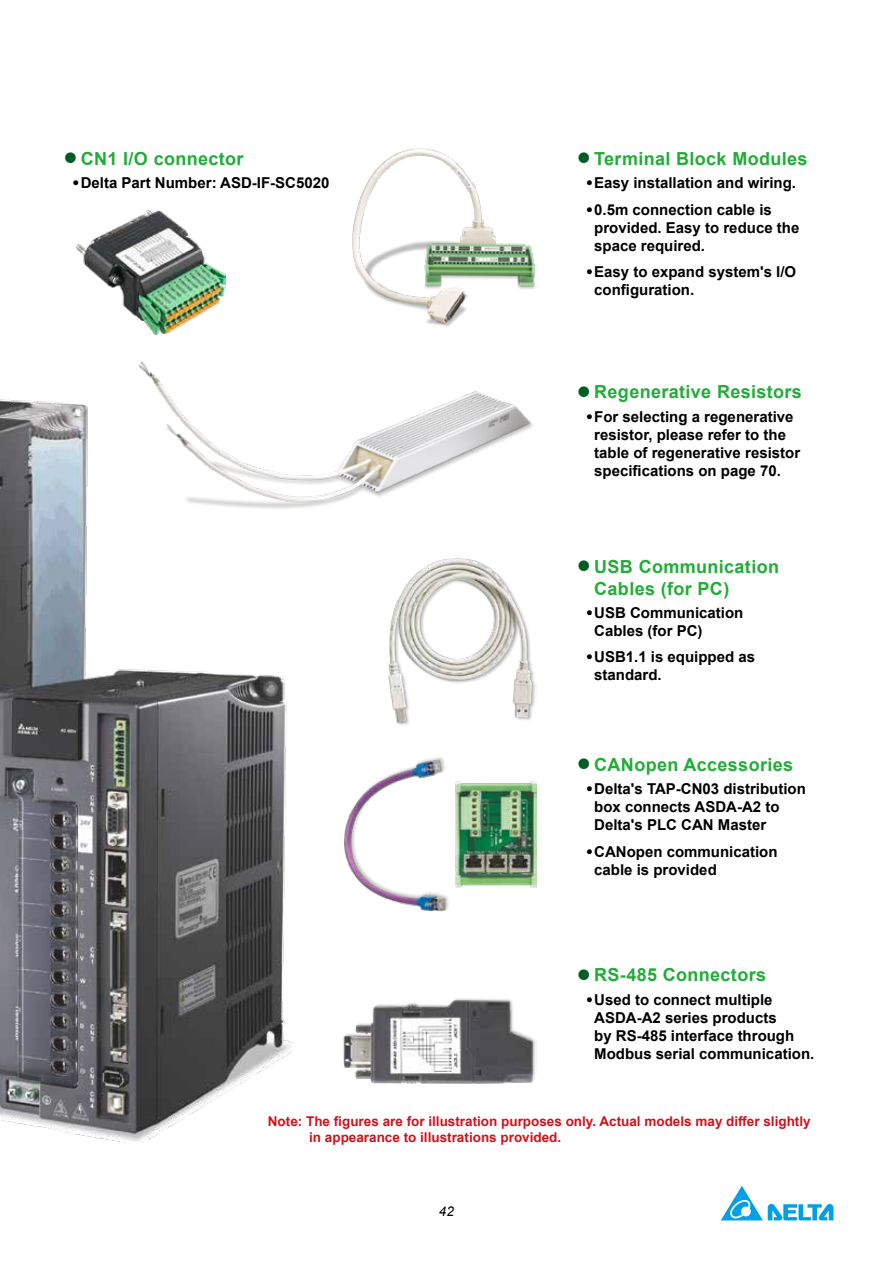
<style>
.page{position:relative;width:893px;height:1263px;background:#fff}
.page>*{position:absolute;margin:0;border:0;box-sizing:border-box;transform-origin:0 0}
.t1{font:700 18px/21.6px "Arial";letter-spacing:.02em;color:#22ac38}
.t2{font:700 15px/18px "Arial";color:#000}
.t3{font:700 13.5px/16.2px "Arial";color:#d0121b}
.t4{font:italic 13.5px "Arial";color:#000}
.s1{font-family:"Microsoft Jheng Hei";font-size:13.5px;color:#005d24}
.s2{font-weight:900}
</style>
<div class="page">
<svg style="left:721px;top:1186px;width:112px;height:34px"></svg>
<img style="left:0;top:246px;width:292px;height:897px">
<img style="left:352px;top:149px;width:185px;height:178px">
<img style="left:139px;top:361px;width:394px;height:149px">
<img style="left:388px;top:558px;width:149px;height:167px">
<img style="left:344px;top:757px;width:193px;height:155px">
<img style="left:343px;top:998px;width:194px;height:86px">
<img style="left:77px;top:209px;width:148px;height:126px">
<p class="t1" style="left:64px;top:148px;width:181px"><span class="s1">●</span> CN1 I/O connector</p>
<p class="t2" style="left:72px;top:174px;width:259px"><span class="s2">•</span> Delta Part Number: ASD-IF-SC5020</p>
<p class="t1" style="left:577px;top:148px;width:232px"><span class="s1">●</span> Terminal Block Modules</p>
<p class="t2" style="left:586px;top:174px;width:212px"><span class="s2">•</span> Easy installation and wiring.</p>
<p class="t2" style="left:594px;top:200px;width:207px;text-indent:-9px"><span class="s2">•</span> 0.5m connection cable is provided. Easy to reduce the space required.</p>
<p class="t2" style="left:594px;top:263px;width:203px;text-indent:-9px"><span class="s2">•</span> Easy to expand system's I/O configuration.</p>
<p class="t1" style="left:577px;top:381px;width:226px"><span class="s1">●</span> Regenerative Resistors</p>
<p class="t2" style="left:594px;top:407px;width:207px;text-indent:-9px"><span class="s2">•</span> For selecting a regenerative resistor, please refer to the table of regenerative resistor specifications on page 70.</p>
<p class="t1" style="left:594px;top:556px;width:186px;text-indent:-17px"><span class="s1">●</span> USB Communication<br>Cables (for PC)</p>
<p class="t2" style="left:594px;top:604px;width:151px;text-indent:-9px"><span class="s2">•</span> USB Communication<br>Cables (for PC)</p>
<p class="t2" style="left:594px;top:648px;width:162px;text-indent:-9px"><span class="s2">•</span> USB1.1 is equipped as standard.</p>
<p class="t1" style="left:577px;top:754px;width:217px"><span class="s1">●</span> CANopen Accessories</p>
<p class="t2" style="left:594px;top:780px;width:213px;text-indent:-9px"><span class="s2">•</span> Delta's TAP-CN03 distribution box connects ASDA-A2 to<br>Delta's PLC CAN Master</p>
<p class="t2" style="left:594px;top:842px;width:185px;text-indent:-9px"><span class="s2">•</span> CANopen communication cable is provided</p>
<p class="t1" style="left:577px;top:964px;width:190px"><span class="s1">●</span> RS-485 Connectors</p>
<p class="t2" style="left:594px;top:990px;width:222px;text-indent:-9px"><span class="s2">•</span> Used to connect multiple<br>ASDA-A2 series products<br>by RS-485 interface through<br>Modbus serial communication.</p>
<p class="t3" style="left:309px;top:1113px;width:503px;text-indent:-41px">Note: The figures are for illustration purposes only. Actual models may differ slightly in appearance to illustrations provided.</p>
<p class="t4" style="left:439px;top:1203px;width:17px">42</p>
</div>
